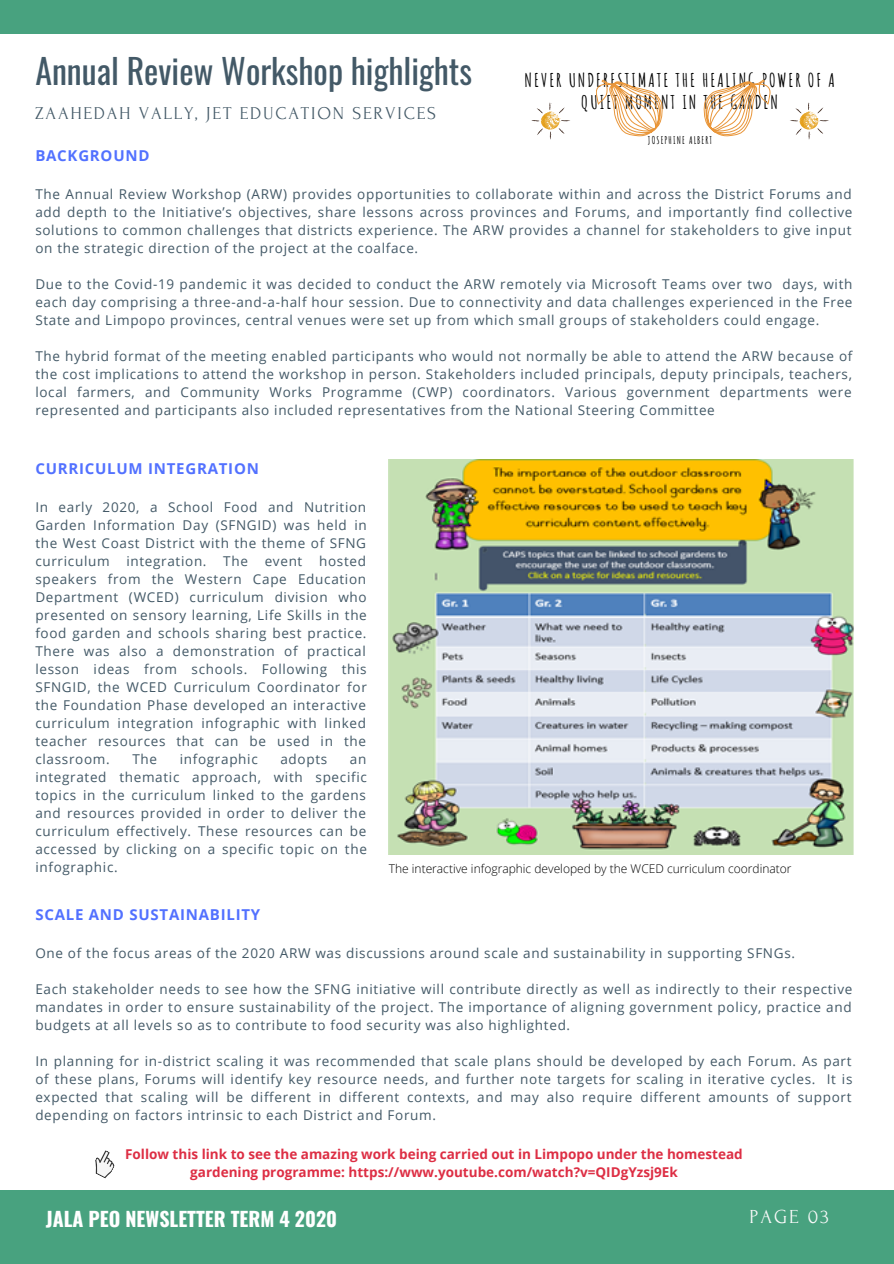
<style>
.page{position:relative;width:894px;height:1264px;background:#fff}
.page>*{position:absolute;margin:0;border:0;box-sizing:border-box;transform-origin:0 0}
.t1{font:33.9px "Oswald";color:#435967}
.t2{font:700 19.8px "Oswald";color:#fff}
.t3{font:19.8px "Forum";letter-spacing:.1em;color:#fafafa}
.t4{font:700 18.45px/21.6px "Amatic SC";letter-spacing:.1em;color:#000;text-align:center}
.t5{font:18px "Forum";letter-spacing:.1em;color:#435967}
.t6{font:700 15px "Open Sans";letter-spacing:.05em;color:#5271ff}
.t7{font:13.5px/18px "Open Sans";letter-spacing:.05em;color:#435967;text-align:justify}
.t8{font:700 13.5px/18px "Open Sans";color:#dd2e44;text-align:center}
.t9{font:300 12px "Open Sans";color:#000}
.t10{font:700 10.35px "Amatic SC";letter-spacing:.1em;color:#000}
</style>
<div class="page">
<div style="left:0;top:0;width:893px;height:34px;background:#48a27f"></div>
<div style="left:0;top:1189px;width:893px;height:74px;background:#48a27f"></div>
<svg style="left:95px;top:1150px;width:20px;height:29px"></svg>
<svg style="left:790px;top:102px;width:38px;height:38px"></svg>
<img style="left:389px;top:459px;width:463px;height:395px">
<svg style="left:531px;top:102px;width:39px;height:38px"></svg>
<svg style="left:703px;top:80px;width:67px;height:56px"></svg>
<svg style="left:596px;top:80px;width:67px;height:56px"></svg>
<p class="t1" style="left:35px;top:44px;width:438px">Annual Review Workshop highlights</p>
<p class="t5" style="left:35px;top:104px;width:402px">ZAAHEDAH VALLY, JET EDUCATION SERVICES</p>
<p class="t4" style="left:524px;top:69px;width:311px">NEVER UNDERESTIMATE THE HEALING POWER OF A<br>QUIET MOMENT IN THE GARDEN</p>
<p class="t10" style="left:647px;top:133px;width:66px">JOSEPHINE ALBERT</p>
<p class="t6" style="left:35px;top:145px;width:116px">BACKGROUND</p>
<p class="t7" style="left:35px;top:185px;width:818px">The Annual Review Workshop (ARW) provides opportunities to collaborate within and across the District Forums and add depth to the Initiative’s objectives, share lessons across provinces and Forums, and importantly find collective solutions to common challenges that districts experience. The ARW provides a channel for stakeholders to give input on the strategic direction of the project at the coalface.</p>
<p class="t7" style="left:35px;top:275px;width:818px">Due to the Covid-19 pandemic it was decided to conduct the ARW remotely via Microsoft Teams over two days, with each day comprising a three-and-a-half hour session. Due to connectivity and data challenges experienced in the Free State and Limpopo provinces, central venues were set up from which small groups of stakeholders could engage.</p>
<p class="t7" style="left:35px;top:347px;width:818px">The hybrid format of the meeting enabled participants who would not normally be able to attend the ARW because of the cost implications to attend the workshop in person. Stakeholders included principals, deputy principals, teachers, local farmers, and Community Works Programme (CWP) coordinators. Various government departments were represented and participants also included representatives from the National Steering Committee</p>
<p class="t6" style="left:35px;top:457px;width:225px">CURRICULUM INTEGRATION</p>
<p class="t7" style="left:35px;top:497px;width:333px">In early 2020, a School Food and Nutrition Garden Information Day (SFNGID) was held in the West Coast District with the theme of SFNG curriculum integration. The event hosted speakers from the Western Cape Education Department (WCED) curriculum division who presented on sensory learning, Life Skills in the food garden and schools sharing best practice.<br>There was also a demonstration of practical lesson ideas from schools. Following this SFNGID, the WCED Curriculum Coordinator for the Foundation Phase developed an interactive curriculum integration infographic with linked teacher resources that can be used in the classroom.</p>
<p class="t7" style="left:132px;top:750px;width:26px">The</p>
<p class="t7" style="left:180px;top:750px;width:80px">infographic</p>
<p class="t7" style="left:280px;top:750px;width:48px">adopts</p>
<p class="t7" style="left:35px;top:750px;width:333px;text-indent:314px">an integrated thematic approach, with specific topics in the curriculum linked to the gardens and resources provided in order to deliver the curriculum effectively. These resources can be accessed by clicking on a specific topic on the infographic.</p>
<p class="t6" style="left:35px;top:903px;width:226px">SCALE AND SUSTAINABILITY</p>
<p class="t7" style="left:35px;top:944px;width:761px">One of the focus areas of the 2020 ARW was discussions around scale and sustainability in supporting SFNGs.</p>
<p class="t7" style="left:35px;top:980px;width:818px">Each stakeholder needs to see how the SFNG initiative will contribute directly as well as indirectly to their respective mandates in order to ensure sustainability of the project. The importance of aligning government policy, practice and budgets at all levels so as to contribute to food security was also highlighted.</p>
<p class="t7" style="left:35px;top:1052px;width:818px">In planning for in-district scaling it was recommended that scale plans should be developed by each Forum. As part of these plans, Forums will identify key resource needs, and further note targets for scaling in iterative cycles. It is expected that scaling will be different in different contexts, and may also require different amounts of support depending on factors intrinsic to each District and Forum.</p>
<p class="t9" style="left:389px;top:860px;width:404px">The interactive infographic developed by the WCED curriculum coordinator</p>
<p class="t8" style="left:125px;top:1144px;width:619px">Follow this link to see the amazing work being carried out in Limpopo under the homestead gardening programme: https://www.youtube.com/watch?v=QIDgYzsj9Ek</p>
<p class="t2" style="left:46px;top:1202px;width:293px">JALA PEO NEWSLETTER TERM 4 2020</p>
<p class="t3" style="left:749px;top:1206px;width:81px">PAGE 03</p>
</div>
